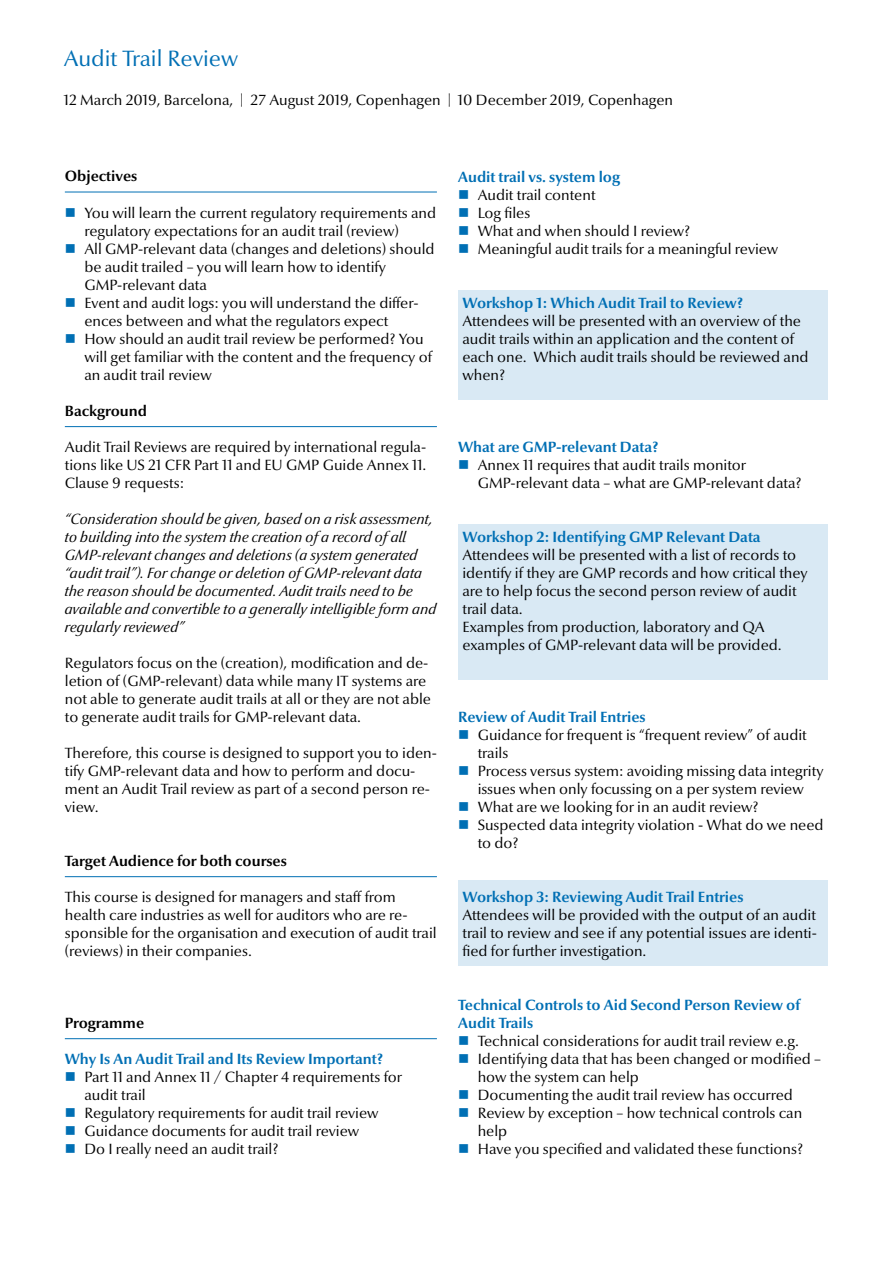
<style>
.page{position:relative;width:893px;height:1263px;background:#fff}
.page>*{position:absolute;margin:0;border:0;box-sizing:border-box;transform-origin:0 0}
.t1{font:22.5px "Optima Nova LT";color:#006fb4}
.t2{font:15px/18px "Optima Nova LT";color:#000}
.t3{font:italic 15px/18px "Optima Nova LT";color:#000}
.t4{font:700 15px/18px "Optima Nova LT";color:#006fb4}
.t5{font:700 15px "Optima Nova LT";color:#000}
</style>
<div class="page">
<hr style="left:65px;top:192px;width:372px;height:1px;background:#006fb4">
<hr style="left:65px;top:426px;width:372px;height:1px;background:#006fb4">
<hr style="left:65px;top:876px;width:372px;height:1px;background:#006fb4">
<hr style="left:65px;top:1038px;width:372px;height:1px;background:#006fb4">
<div style="left:458px;top:290px;width:370px;height:109px;background:#d9e9f4"></div>
<div style="left:458px;top:524px;width:370px;height:155px;background:#d9e9f4"></div>
<div style="left:458px;top:880px;width:370px;height:85px;background:#d9e9f4"></div>
<h1 class="t1" style="left:64px;top:46px;width:176px">Audit Trail Review</h1>
<p class="t2" style="left:64px;top:91px;width:611px">12 March 2019, Barcelona, | 27 August 2019, Copenhagen | 10 December 2019, Copenhagen</p>
<p class="t5" style="left:65px;top:167px;width:74px">Objectives</p>
<p class="t2" style="left:84px;top:204px;width:353px">You will learn the current regulatory requirements and regulatory expectations for an audit trail (review)<br>All GMP-relevant data (changes and deletions) should be audit trailed – you will learn how to identify GMP-relevant data<br>Event and audit logs: you will understand the differ&shy;ences between and what the regulators expect<br>How should an audit trail review be performed? You will get familiar with the content and the frequency of an audit trail review</p>
<p class="t5" style="left:65px;top:402px;width:84px">Background</p>
<p class="t2" style="left:65px;top:438px;width:363px;text-align:justify">Audit Trail Reviews are required by international regula&shy;tions like US 21 CFR Part 11 and EU GMP Guide Annex 11.<br>Clause 9 requests:</p>
<p class="t3" style="left:65px;top:510px;width:373px">“Consideration should be given, based on a risk assessment, to building into the system the creation of a record of all GMP-relevant changes and deletions (a system generated “audit trail”). For change or deletion of GMP-relevant data the reason should be documented. Audit trails need to be available and convertible to a generally intelligible form and regularly reviewed”</p>
<p class="t2" style="left:65px;top:654px;width:368px">Regulators focus on the (creation), modification and de&shy;letion of (GMP-relevant) data while many IT systems are not able to generate audit trails at all or they are not able to generate audit trails for GMP-relevant data.</p>
<p class="t2" style="left:65px;top:744px;width:374px">Therefore, this course is designed to support you to iden&shy;tify GMP-relevant data and how to perform and docu&shy;ment an Audit Trail review as part of a second person re&shy;view.</p>
<p class="t5" style="left:65px;top:852px;width:224px">Target Audience for both courses</p>
<p class="t2" style="left:65px;top:888px;width:373px">This course is designed for managers and staff from health care industries as well for auditors who are re&shy;sponsible for the organisation and execution of audit trail (reviews) in their companies.</p>
<p class="t5" style="left:65px;top:1014px;width:81px">Programme</p>
<p class="t4" style="left:65px;top:1050px;width:320px">Why Is An Audit Trail and Its Review Important?</p>
<p class="t2" style="left:84px;top:1068px;width:319px">Part 11 and Annex 11 / Chapter 4 requirements for audit trail<br>Regulatory requirements for audit trail review Guidance documents for audit trail review<br>Do I really need an audit trail?</p>
<p class="t4" style="left:458px;top:168px;width:163px">Audit trail vs. system log</p>
<p class="t2" style="left:478px;top:186px;width:302px">Audit trail content<br>Log files<br>What and when should I review?<br>Meaningful audit trails for a meaningful review</p>
<p class="t4" style="left:462px;top:294px;width:282px">Workshop 1: Which Audit Trail to Review?</p>
<p class="t2" style="left:462px;top:312px;width:348px">Attendees will be presented with an overview of the audit trails within an application and the content of each one. Which audit trails should be reviewed and when?</p>
<p class="t4" style="left:458px;top:438px;width:202px">What are GMP-relevant Data?</p>
<p class="t2" style="left:478px;top:456px;width:325px">Annex 11 requires that audit trails monitor<br>GMP-relevant data – what are GMP-relevant data?</p>
<p class="t4" style="left:462px;top:528px;width:300px">Workshop 2: Identifying GMP Relevant Data</p>
<p class="t2" style="left:462px;top:546px;width:347px">Attendees will be presented with a list of records to identify if they are GMP records and how critical they are to help focus the second person review of audit trail data.<br>Examples from production, laboratory and QA examples of GMP-relevant data will be provided.</p>
<p class="t4" style="left:458px;top:708px;width:189px">Review of Audit Trail Entries</p>
<p class="t2" style="left:478px;top:726px;width:347px">Guidance for frequent is “frequent review” of audit trails<br>Process versus system: avoiding missing data integrity issues when only focussing on a per system review What are we looking for in an audit review?<br>Suspected data integrity violation - What do we need to do?</p>
<p class="t4" style="left:462px;top:888px;width:283px">Workshop 3: Reviewing Audit Trail Entries</p>
<p class="t2" style="left:462px;top:906px;width:356px;text-align:justify">Attendees will be provided with the output of an audit trail to review and see if any potential issues are identi&shy;fied for further investigation.</p>
<p class="t4" style="left:458px;top:996px;width:343px">Technical Controls to Aid Second Person Review of<br>Audit Trails</p>
<p class="t2" style="left:478px;top:1032px;width:345px">Technical considerations for audit trail review e.g.<br>Identifying data that has been changed or modified – how the system can help<br>Documenting the audit trail review has occurred Review by exception – how technical controls can help<br>Have you specified and validated these functions?</p>
</div>
